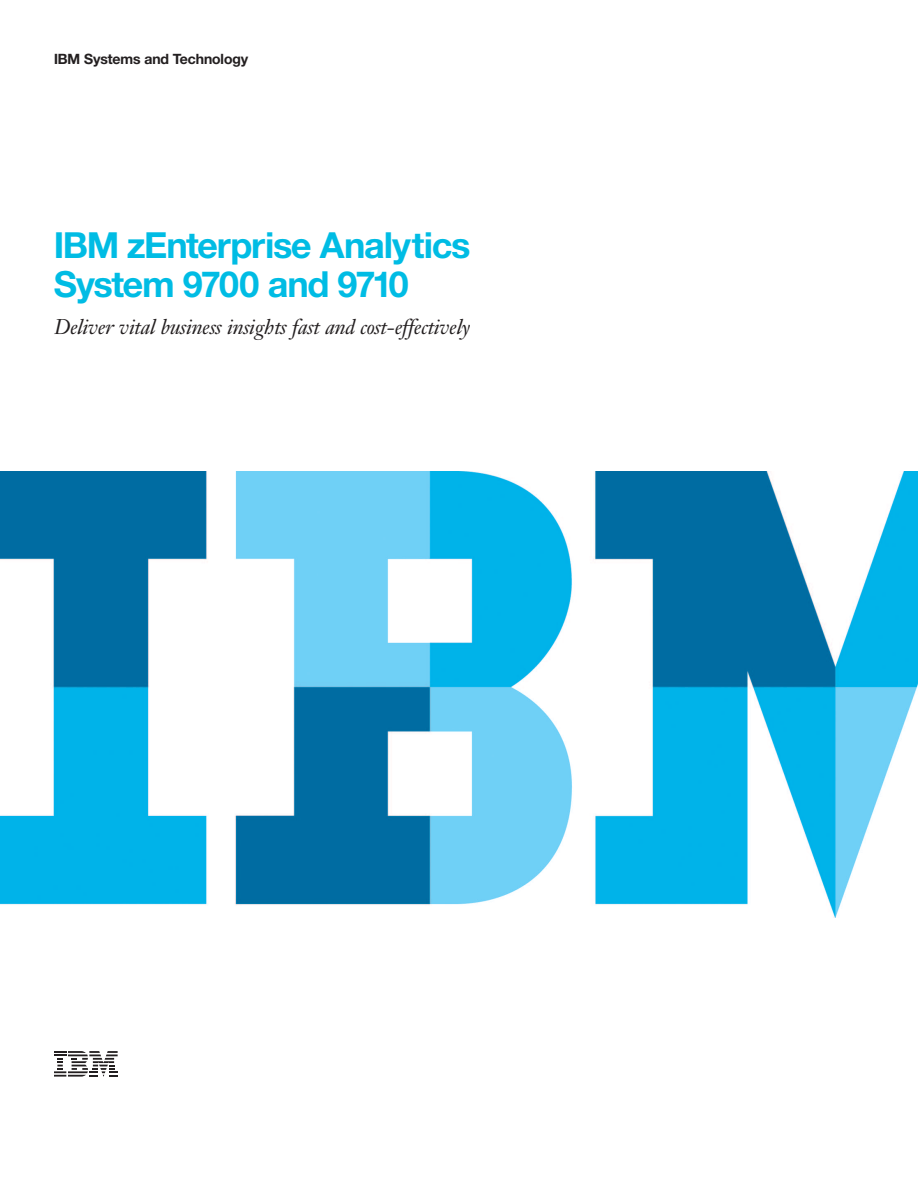
<style>
.page{position:relative;width:918px;height:1188px;background:#fff}
.page>*{position:absolute;margin:0;border:0;box-sizing:border-box;transform-origin:0 0}
.t1{font:700 36px/39px "Helv Neuefor IBM";letter-spacing:-.02em;color:#00bce4}
.t2{font:italic 21px "Janson Text LT Pro";letter-spacing:-.015em;color:#231f20}
.t3{font:700 14.25px "Helv Neuefor IBM";color:#231f20}
</style>
<div class="page">
<svg style="left:54px;top:1051px;width:64px;height:26px"></svg>
<img style="left:0;top:472px;width:918px;height:446px">
<h2 class="t3" style="left:54px;top:50px;width:196px">IBM Systems and Technology</h2>
<h1 class="t1" style="left:54px;top:225px;width:418px">IBM zEnterprise Analytics<br>System 9700 and 9710</h1>
<h2 class="t2" style="left:54px;top:313px;width:418px">Deliver vital business insights fast and cost-effectively</h2>
</div>
